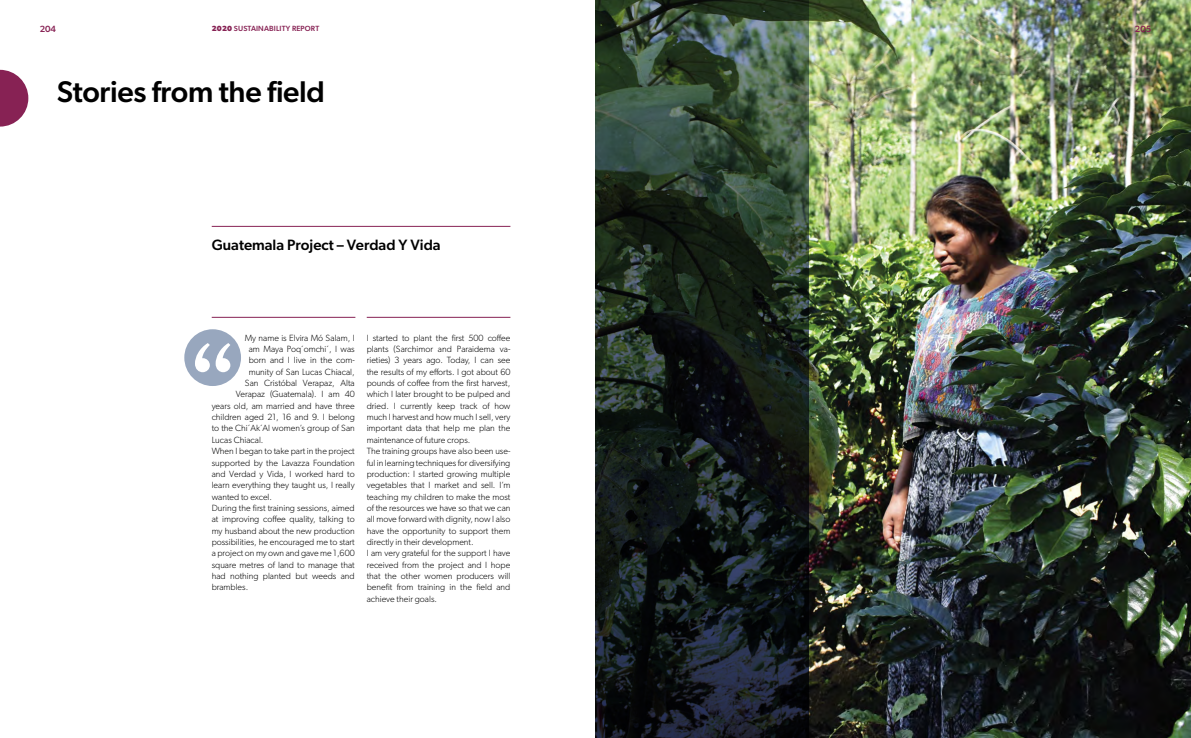
<style>
.page{position:relative;width:1191px;height:738px;background:#fff}
.page>*{position:absolute;margin:0;border:0;box-sizing:border-box;transform-origin:0 0}
.t1{font:500 30px "Gibson";letter-spacing:-.01em;color:#000}
.t2{font:500 15px "Gibson";color:#000}
.t3{font:300 9px/11.3px "Gibson";color:#000}
.t4{font:500 9px "Gibson";color:#872254}
.t5{font:500 7.5px "Gibson";letter-spacing:.02em;color:#872254}
.s1{font-weight:700}
</style>
<div class="page">
<img style="left:808px;top:0;width:383px;height:737px">
<hr style="left:212px;top:226px;width:298px;height:1px;background:#872254">
<hr style="left:212px;top:317px;width:143px;height:1px;background:#872254">
<hr style="left:367px;top:317px;width:143px;height:1px;background:#872254">
<div style="left:184px;top:329px;width:57px;height:57px;background:#98a7be;border-radius:50%"></div>
<svg style="left:195px;top:343px;width:35px;height:29px"></svg>
<svg style="left:595px;top:0;width:213px;height:737px;background:#1e2a24"></svg>
<svg style="left:0;top:70px;width:28px;height:56px"></svg>
<p class="t4" style="left:40px;top:23px;width:18px">204</p>
<p class="t5" style="left:212px;top:24px;width:109px"><span class="s1">2020</span> SUSTAINABILITY REPORT</p>
<p class="t4" style="left:1135px;top:23px;width:18px">205</p>
<h1 class="t1" style="left:57px;top:74px;width:270px">Stories from the field</h1>
<h2 class="t2" style="left:212px;top:235px;width:230px">Guatemala Project – Verdad Y Vida</h2>
<p class="t3" style="left:245px;top:331px;width:111px">My name is Elvira Mó Salam, I</p>
<p class="t3" style="left:249px;top:343px;width:107px">am Maya Poq´omchi´, I was</p>
<p class="t3" style="left:249px;top:354px;width:107px">born and I live in the com-</p>
<p class="t3" style="left:249px;top:365px;width:107px">munity of San Lucas Chiacal,</p>
<p class="t3" style="left:245px;top:377px;width:111px">San Cristóbal Verapaz, Alta</p>
<p class="t3" style="left:236px;top:388px;width:121px">Verapaz (Guatemala). I am 40</p>
<p class="t3" style="left:212px;top:399px;width:145px">years old, am married and have three</p>
<p class="t3" style="left:212px;top:411px;width:145px">children aged 21, 16 and 9. I belong</p>
<p class="t3" style="left:212px;top:422px;width:145px">to the Chi´Ak´Al women’s group of San</p>
<p class="t3" style="left:212px;top:433px;width:53px">Lucas Chiacal.</p>
<p class="t3" style="left:212px;top:445px;width:144px">When I began to take part in the project</p>
<p class="t3" style="left:212px;top:456px;width:144px">supported by the Lavazza Foundation</p>
<p class="t3" style="left:212px;top:467px;width:145px">and Verdad y Vida, I worked hard to</p>
<p class="t3" style="left:212px;top:479px;width:145px">learn everything they taught us, I really</p>
<p class="t3" style="left:212px;top:490px;width:62px">wanted to excel.</p>
<p class="t3" style="left:212px;top:501px;width:145px">During the first training sessions, aimed</p>
<p class="t3" style="left:212px;top:513px;width:144px">at improving coffee quality, talking to</p>
<p class="t3" style="left:212px;top:524px;width:144px">my husband about the new production</p>
<p class="t3" style="left:212px;top:535px;width:145px">possibilities, he encouraged me to start</p>
<p class="t3" style="left:212px;top:547px;width:144px">a project on my own and gave me 1,600</p>
<p class="t3" style="left:212px;top:558px;width:145px">square metres of land to manage that</p>
<p class="t3" style="left:212px;top:569px;width:144px">had nothing planted but weeds and</p>
<p class="t3" style="left:212px;top:581px;width:38px">brambles.</p>
<p class="t3" style="left:367px;top:331px;width:145px">I started to plant the first 500 coffee plants (Sarchimor and Paraidema va&shy;rieties) 3 years ago. Today, I can see the results of my efforts. I got about 60 pounds of coffee from the first harvest, which I later brought to be pulped and dried. I currently keep track of how much I harvest and how much I sell, very important data that help me plan the maintenance of future crops.<br>The training groups have also been use&shy;ful in learning techniques for diversifying production: I started growing multiple vegetables that I market and sell. I’m teaching my children to make the most of the resources we have so that we can all move forward with dignity, now I also have the opportunity to support them directly in their development.<br>I am very grateful for the support I have received from the project and I hope that the other women producers will benefit from training in the field and achieve their goals.</p>
</div>
